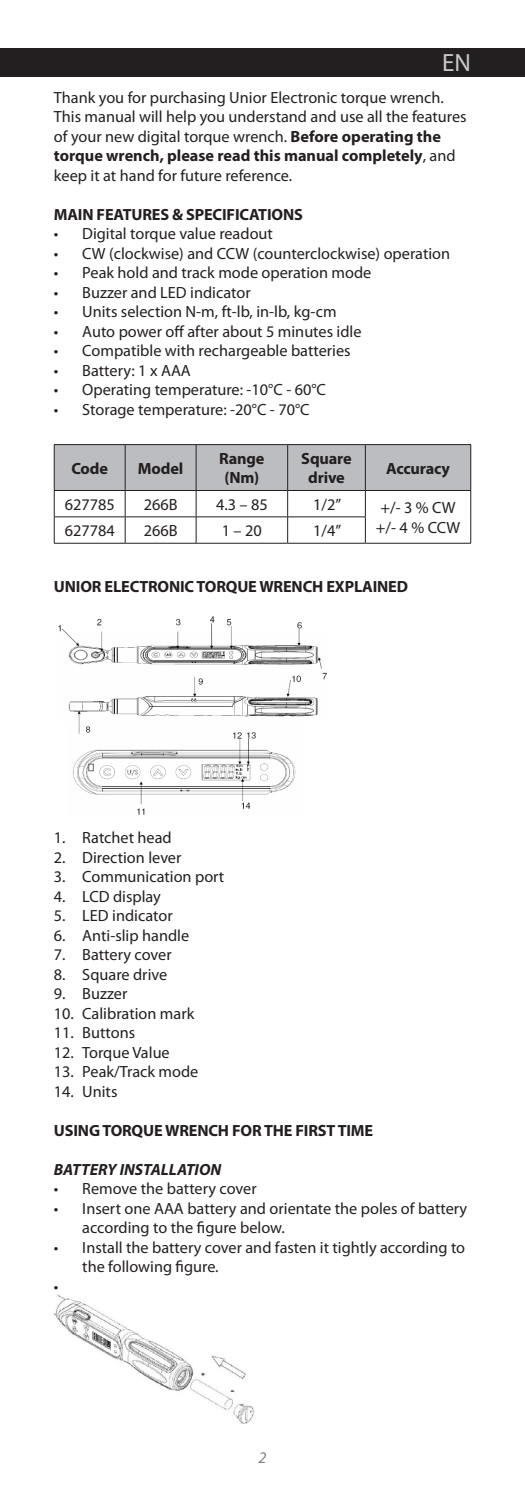
<style>
.page{position:relative;width:525px;height:1489px;background:#fff}
.page>*{position:absolute;margin:0;border:0;box-sizing:border-box;transform-origin:0 0}
.številka_stranska{font:25px "Myriad Pro";color:#c8c8c8}
.besedilo{font:16.25px/19.5px "Myriad Pro";color:#231f20}
.besedilo_bold{font:700 16.25px/19.5px "Myriad Pro";letter-spacing:-.01em;color:#231f20;text-align:center}
.besedilo_italic{font:italic 700 16.25px "Myriad Pro";color:#231f20}
.t1{font:italic 16.25px "Myriad Pro";color:#808285}
.s1{font-weight:700}
</style>
<div class="page">
<div style="left:0;top:49px;width:524px;height:28px;background:#231f20"></div>
<svg style="left:54px;top:444px;width:417px;height:99px"></svg>
<hr style="left:54px;top:543px;width:71px;height:1px;background:#231f20">
<hr style="left:125px;top:543px;width:71px;height:1px;background:#231f20">
<hr style="left:196px;top:543px;width:91px;height:1px;background:#231f20">
<hr style="left:287px;top:543px;width:78px;height:1px;background:#231f20">
<hr style="left:365px;top:543px;width:106px;height:1px;background:#231f20">
<img style="left:58px;top:616px;width:269px;height:199px">
<img style="left:54px;top:1294px;width:201px;height:130px">
<div style="left:88px;top:763px;width:6px;height:8px;border:1px solid #6c6d70"></div>
<p class="številka_stranska" style="left:442px;top:47px;width:30px">EN</p>
<p class="besedilo" style="left:54px;top:87px;width:414px">Thank you for purchasing Unior Electronic torque wrench.<br>This manual will help you understand and use all the features of your new digital torque wrench. <span class="s1">Before operating the torque wrench, please read this manual completely</span>, and keep it at hand for future reference.</p>
<p class="besedilo_bold" style="left:54px;top:204px;width:250px">MAIN FEATURES &amp; SPECIFICATIONS</p>
<p class="besedilo" style="left:54px;top:224px;width:220px">• Digital torque value readout</p>
<p class="besedilo" style="left:54px;top:243px;width:397px">• CW (clockwise) and CCW (counterclockwise) operation</p>
<p class="besedilo" style="left:54px;top:263px;width:319px">• Peak hold and track mode operation mode</p>
<p class="besedilo" style="left:54px;top:282px;width:198px">• Buzzer and LED indicator</p>
<p class="besedilo" style="left:54px;top:302px;width:284px">• Units selection N-m, ft-lb, in-lb, kg-cm</p>
<p class="besedilo" style="left:54px;top:321px;width:309px">• Auto power off after about 5 minutes idle</p>
<p class="besedilo" style="left:54px;top:341px;width:298px">• Compatible with rechargeable batteries</p>
<p class="besedilo" style="left:54px;top:360px;width:138px">• Battery: 1 x AAA</p>
<p class="besedilo" style="left:54px;top:380px;width:273px">• Operating temperature: -10°C - 60°C</p>
<p class="besedilo" style="left:54px;top:399px;width:257px">• Storage temperature: -20°C - 70°C</p>
<p class="besedilo_bold" style="left:71px;top:458px;width:38px">Code</p>
<p class="besedilo_bold" style="left:138px;top:458px;width:47px">Model</p>
<p class="besedilo_bold" style="left:219px;top:448px;width:47px">Range</p>
<p class="besedilo_bold" style="left:224px;top:467px;width:36px">(Nm)</p>
<p class="besedilo_bold" style="left:301px;top:448px;width:52px">Square drive</p>
<p class="besedilo_bold" style="left:386px;top:458px;width:65px">Accuracy</p>
<p class="besedilo" style="left:65px;top:494px;width:52px">627785</p>
<p class="besedilo" style="left:144px;top:494px;width:35px">266B</p>
<p class="besedilo" style="left:216px;top:494px;width:53px">4.3 – 85</p>
<p class="besedilo" style="left:313px;top:494px;width:29px">1/2”</p>
<p class="besedilo" style="left:380px;top:497px;width:77px">+/- 3 % CW</p>
<p class="besedilo" style="left:65px;top:520px;width:52px">627784</p>
<p class="besedilo" style="left:144px;top:520px;width:35px">266B</p>
<p class="besedilo" style="left:222px;top:520px;width:42px">1 – 20</p>
<p class="besedilo" style="left:313px;top:520px;width:29px">1/4”</p>
<p class="besedilo" style="left:375px;top:517px;width:86px">+/- 4 % CCW</p>
<p class="besedilo_bold" style="left:54px;top:576px;width:355px">UNIOR ELECTRONIC TORQUE WRENCH EXPLAINED</p>
<p class="besedilo" style="left:54px;top:827px;width:119px">1. Ratchet head</p>
<p class="besedilo" style="left:54px;top:847px;width:129px">2. Direction lever</p>
<p class="besedilo" style="left:54px;top:866px;width:172px">3. Communication port</p>
<p class="besedilo" style="left:54px;top:886px;width:108px">4. LCD display</p>
<p class="besedilo" style="left:54px;top:905px;width:120px">5. LED indicator</p>
<p class="besedilo" style="left:54px;top:925px;width:137px">6. Anti-slip handle</p>
<p class="besedilo" style="left:54px;top:944px;width:119px">7. Battery cover</p>
<p class="besedilo" style="left:54px;top:964px;width:115px">8. Square drive</p>
<p class="besedilo" style="left:54px;top:983px;width:75px">9. Buzzer</p>
<p class="besedilo" style="left:54px;top:1003px;width:142px">10. Calibration mark</p>
<p class="besedilo" style="left:54px;top:1022px;width:83px">11. Buttons</p>
<p class="besedilo" style="left:54px;top:1042px;width:117px">12. Torque Value</p>
<p class="besedilo" style="left:54px;top:1061px;width:146px">13. Peak/Track mode</p>
<p class="besedilo" style="left:54px;top:1081px;width:65px">14. Units</p>
<p class="besedilo_bold" style="left:54px;top:1119px;width:320px">USING TORQUE WRENCH FOR THE FIRST TIME</p>
<p class="besedilo_italic" style="left:54px;top:1158px;width:169px">BATTERY INSTALLATION</p>
<p class="besedilo" style="left:54px;top:1178px;width:204px">• Remove the battery cover</p>
<p class="besedilo" style="left:82px;top:1198px;width:386px;text-indent:-28px">• Insert one AAA battery and orientate the poles of battery according to the figure below.</p>
<p class="besedilo" style="left:82px;top:1237px;width:384px;text-indent:-28px">• Install the battery cover and fasten it tightly according to the following figure.</p>
<p class="besedilo" style="left:54px;top:1276px;width:6px">•</p>
<p class="t1" style="left:258px;top:1447px;width:9px">2</p>
</div>
